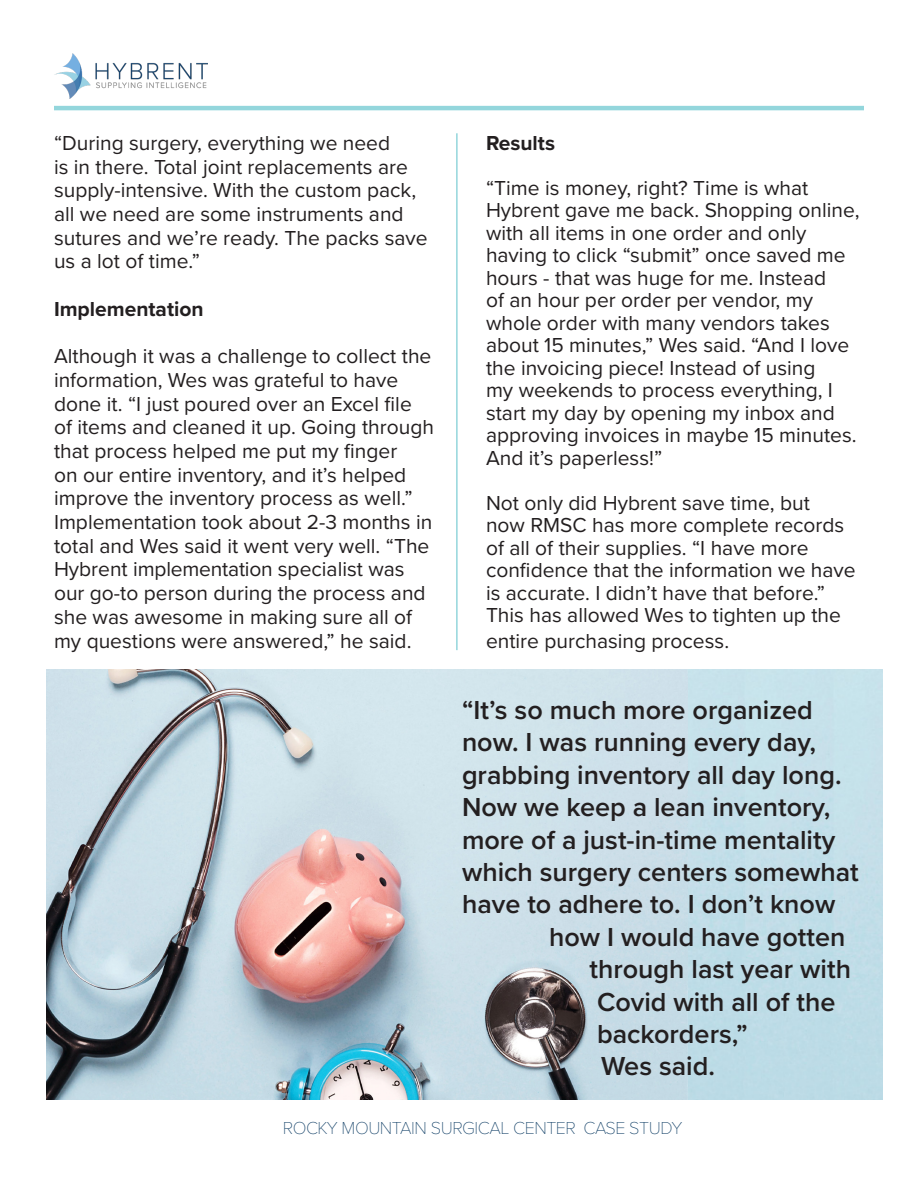
<style>
.page{position:relative;width:918px;height:1188px;background:#fff}
.page>*{position:absolute;margin:0;border:0;box-sizing:border-box;transform-origin:0 0}
.t1{font:600 27px "Proxima Nova";color:#231f20}
.t2{font:21px/23.7px "Proxima Nova";color:#231f20}
.t3{font:700 21px "Proxima Nova";color:#231f20}
.t4{font:100 18px "Proxima Nova T";letter-spacing:-.025em;color:#124067}
</style>
<div class="page">
<hr style="left:54px;top:106px;width:810px;height:4px;background:#93d6dc">
<img style="left:54px;top:54px;width:153px;height:45px">
<hr style="left:456px;top:133px;width:2px;height:517px;background:#93d6dc">
<img style="left:47px;top:670px;width:640px;height:429px">
<p class="t2" style="left:54px;top:130px;width:375px">“During surgery, everything we need<br>is in there. Total joint replacements are supply-intensive. With the custom pack, all we need are some instruments and sutures and we’re ready. The packs save us a lot of time.”</p>
<p class="t3" style="left:54px;top:293px;width:151px">Implementation</p>
<p class="t2" style="left:54px;top:343px;width:381px">Although it was a challenge to collect the information, Wes was grateful to have done it. “I just poured over an Excel file of items and cleaned it up. Going through that process helped me put my finger<br>on our entire inventory, and it’s helped improve the inventory process as well.” Implementation took about 2-3 months in total and Wes said it went very well. “The Hybrent implementation specialist was our go-to person during the process and she was awesome in making sure all of my questions were answered,” he said.</p>
<p class="t3" style="left:486px;top:127px;width:71px">Results</p>
<p class="t2" style="left:486px;top:176px;width:375px;line-height:22.5px">“Time is money, right? Time is what Hybrent gave me back. Shopping online, with all items in one order and only having to click “submit” once saved me hours - that was huge for me. Instead<br>of an hour per order per vendor, my whole order with many vendors takes about 15 minutes,” Wes said. “And I love the invoicing piece! Instead of using<br>my weekends to process everything, I start my day by opening my inbox and approving invoices in maybe 15 minutes.<br>And it’s paperless!”</p>
<p class="t2" style="left:486px;top:491px;width:371px;line-height:22.5px">Not only did Hybrent save time, but<br>now RMSC has more complete records of all of their supplies. “I have more confidence that the information we have is accurate. I didn’t have that before.” This has allowed Wes to tighten up the</p>
<p class="t2" style="left:486px;top:628px;width:245px">entire purchasing process.</p>
<p class="t1" style="left:462px;top:690px;width:352px">“It’s so much more organized</p>
<p class="t1" style="left:462px;top:722px;width:356px">now. I was running every day,</p>
<p class="t1" style="left:462px;top:755px;width:381px">grabbing inventory all day long.</p>
<p class="t1" style="left:462px;top:787px;width:370px">Now we keep a lean inventory,</p>
<p class="t1" style="left:462px;top:819px;width:375px">more of a just-in-time mentality</p>
<p class="t1" style="left:462px;top:852px;width:398px">which surgery centers somewhat</p>
<p class="t1" style="left:462px;top:884px;width:375px">have to adhere to. I don’t know</p>
<p class="t1" style="left:549px;top:917px;width:298px">how I would have gotten</p>
<p class="t1" style="left:590px;top:949px;width:263px">through last year with</p>
<p class="t1" style="left:597px;top:981px;width:240px">Covid with all of the</p>
<p class="t1" style="left:597px;top:1014px;width:152px">backorders,”</p>
<p class="t1" style="left:601px;top:1046px;width:116px">Wes said.</p>
<p class="t4" style="left:283px;top:1115px;width:401px">ROCKY MOUNTAIN SURGICAL CENTER CASE STUDY</p>
</div>
